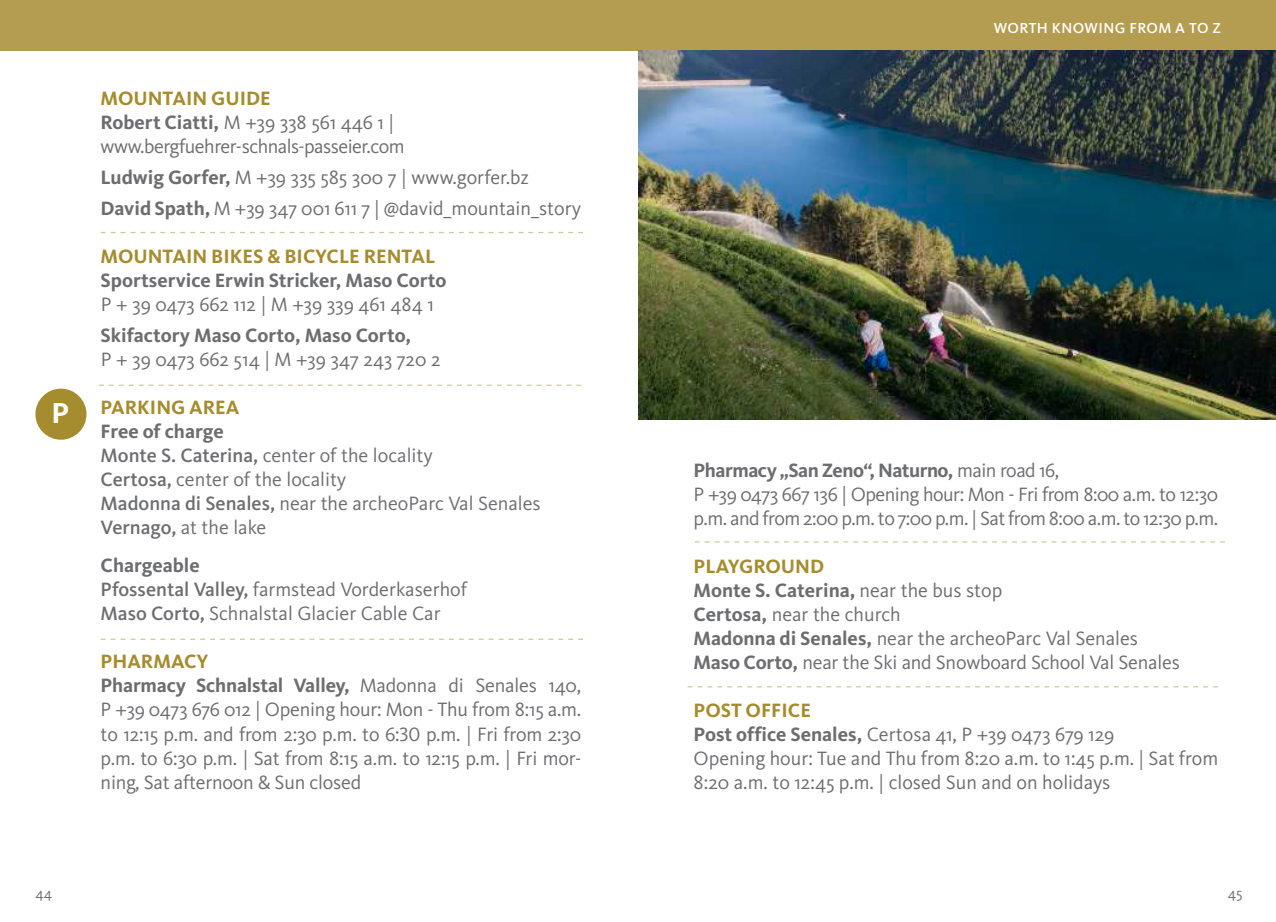
<style>
.page{position:relative;width:1276px;height:922px;background:#fff}
.page>*{position:absolute;margin:0;border:0;box-sizing:border-box;transform-origin:0 0}
.t1{font:700 30px "Kievit OT";color:#fff}
.t2{font:20px/24px "Kievit OT";letter-spacing:-.005em;color:#6c6d70}
.t3{font:20px/24px "Kievit OT";letter-spacing:-.025em;color:#6c6d70}
.t4{font:700 20px "Kievit OT";color:#6c6d70}
.t5{font:700 20px "Kievit OT";color:#a58c2e}
.t6{font:500 15px "Kievit OT";letter-spacing:.03em;color:#fff}
.t7{font:15px "Kievit OT";color:#6c6d70}
.s1{font-weight:700;color:#a58c2e}
.s2{font-weight:700}
.s3{font-weight:500}
</style>
<div class="page">
<div style="left:35px;top:388px;width:51px;height:51px;background:#a58c2e;border-radius:50%"></div>
<svg style="left:101px;top:232px;width:482px;height:1px"></svg>
<svg style="left:99px;top:384px;width:482px;height:2px"></svg>
<svg style="left:101px;top:638px;width:482px;height:1px"></svg>
<div style="left:0;top:0;width:1276px;height:50px;background:#b49d51"></div>
<img style="left:638px;top:50px;width:638px;height:369px">
<svg style="left:694px;top:541px;width:531px;height:1px"></svg>
<svg style="left:687px;top:686px;width:530px;height:1px"></svg>
<h1 class="t1" style="left:52px;top:395px;width:19px">P</h1>
<p class="t3" style="left:101px;top:86px;width:305px"><span class="s1">MOUNTAIN GUIDE<br></span><span class="s2">Robert Ciatti,</span> M +39 338 561 446 1 | www.bergfuehrer-schnals-passeier.com</p>
<p class="t2" style="left:101px;top:162px;width:482px;line-height:31px"><span class="s2">Ludwig Gorfer,</span> M +39 335 585 300 7 | www.gorfer.bz<br><span class="s2">David Spath,</span> M +39 347 001 611 7 | @david_mountain_story</p>
<p class="t5" style="left:101px;top:244px;width:336px">MOUNTAIN BIKES &amp; BICYCLE RENTAL</p>
<p class="t4" style="left:101px;top:268px;width:347px">Sportservice Erwin Stricker, Maso Corto</p>
<p class="t2" style="left:101px;top:292px;width:335px">P + 39 0473 662 112 | M +39 339 461 484 1</p>
<p class="t4" style="left:101px;top:323px;width:312px">Skifactory Maso Corto, Maso Corto,</p>
<p class="t2" style="left:101px;top:347px;width:341px">P + 39 0473 662 514 | M +39 347 243 720 2</p>
<p class="t5" style="left:101px;top:395px;width:140px">PARKING AREA</p>
<p class="t2" style="left:101px;top:419px;width:441px"><span class="s2">Free of charge<br></span><span class="s3">Monte S. Caterina,</span> center of the locality<br><span class="s3">Certosa,</span> center of the locality<br><span class="s3">Madonna di Senales,</span> near the archeoParc Val Senales<br><span class="s3">Vernago,</span> at the lake</p>
<p class="t2" style="left:101px;top:554px;width:368px"><span class="s2">Chargeable<br></span><span class="s3">Pfossental Valley,</span> farmstead Vorderkaserhof<br><span class="s3">Maso Corto,</span> Schnalstal Glacier Cable Car</p>
<p class="t2" style="left:101px;top:650px;width:482px"><span class="s1">PHARMACY<br></span><span class="s2">Pharmacy Schnalstal Valley,</span> Madonna di Senales 140, P +39 0473 676 012 | Opening hour: Mon - Thu from 8:15 a.m. to 12:15 p.m. and from 2:30 p.m. to 6:30 p.m. | Fri from 2:30 p.m. to 6:30 p.m. | Sat from 8:15 a.m. to 12:15 p.m. | Fri mor&shy;ning, Sat afternoon &amp; Sun closed</p>
<p class="t6" style="left:993px;top:19px;width:229px">WORTH KNOWING FROM A TO Z</p>
<p class="t3" style="left:693px;top:458px;width:526px"><span class="s2">Pharmacy „San Zeno“, Naturno,</span> main road 16,<br>P +39 0473 667 136 | Opening hour: Mon - Fri from 8:00 a.m. to 12:30 p.m. and from 2:00 p.m. to 7:00 p.m. | Sat from 8:00 a.m. to 12:30 p.m.</p>
<p class="t2" style="left:693px;top:554px;width:488px"><span class="s1">PLAYGROUND<br></span><span class="s2">Monte S. Caterina,</span> near the bus stop<br><span class="s2">Certosa,</span> near the church<br><span class="s2">Madonna di Senales,</span> near the archeoParc Val Senales <span class="s2">Maso Corto,</span> near the Ski and Snowboard School Val Senales</p>
<p class="t2" style="left:693px;top:698px;width:526px"><span class="s1">POST OFFICE<br></span><span class="s2">Post office Senales,</span> Certosa 41, P +39 0473 679 129<br>Opening hour: Tue and Thu from 8:20 a.m. to 1:45 p.m. | Sat from 8:20 a.m. to 12:45 p.m. | closed Sun and on holidays</p>
<p class="t7" style="left:35px;top:884px;width:18px">44</p>
<p class="t7" style="left:1227px;top:884px;width:16px">45</p>
</div>
